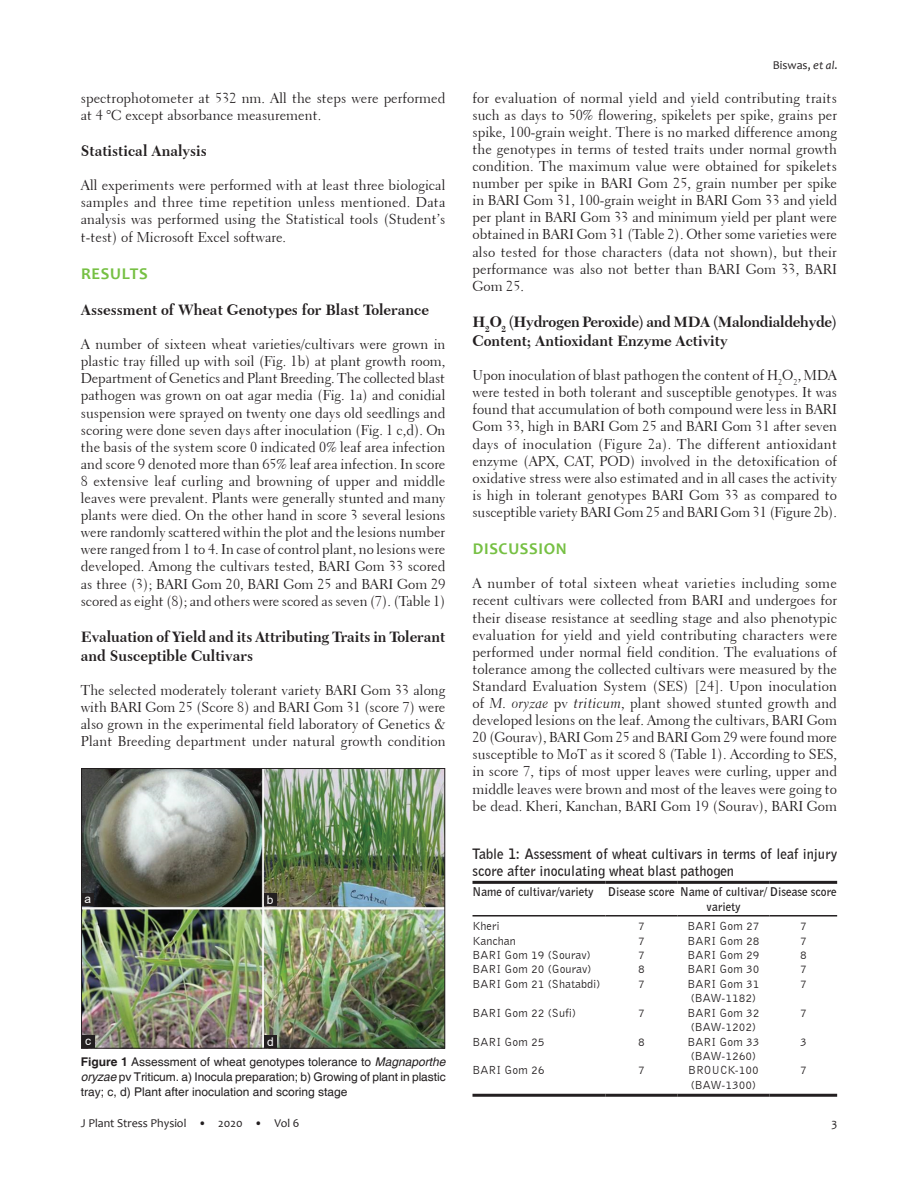
<style>
.page{position:relative;width:918px;height:1188px;background:#fff}
.page>*{position:absolute;margin:0;border:0;box-sizing:border-box;transform-origin:0 0}
.t1{font:700 16.5px "Candara";letter-spacing:.04em;color:#76c043}
.t2{font:700 15.75px/18.9px "Transitional 511 BT";color:#231f20}
.TX{font:14.25px/17.1px "Transitional 521 BT Roman A";color:#231f20;text-align:justify}
.TT{font:700 14.25px/17.1px "Bell Gothic BT";color:#231f20}
.TB{font:12px/14.4px "Bell Gothic BT";color:#231f20}
.FGC{font:12px/15px "Helvetica";color:#231f20;text-align:justify}
.TCH{font:700 12px/14.4px "Bell Gothic BT";color:#231f20}
.RF{font:12px "Candara";color:#231f20}
.TBL{font:12px/14.4px "Bell Gothic BT";color:#231f20}
.LABEL{font:12px "Arial";color:#fff}
.s1{font-weight:700}
.s2{font-style:italic}
.s3{font-family:"Transitional 521 BT Cursive A"}
</style>
<div class="page">
<hr style="left:472px;top:1094px;width:133px;height:3px;background:#231f20">
<hr style="left:605px;top:1094px;width:72px;height:3px;background:#231f20">
<hr style="left:677px;top:1094px;width:93px;height:3px;background:#231f20">
<hr style="left:770px;top:1094px;width:67px;height:3px;background:#231f20">
<hr style="left:472px;top:915px;width:133px;height:2px;background:#231f20">
<hr style="left:605px;top:915px;width:72px;height:2px;background:#231f20">
<hr style="left:677px;top:915px;width:93px;height:2px;background:#231f20">
<hr style="left:770px;top:915px;width:67px;height:2px;background:#231f20">
<hr style="left:472px;top:881px;width:133px;height:3px;background:#231f20">
<hr style="left:605px;top:881px;width:72px;height:3px;background:#231f20">
<hr style="left:677px;top:881px;width:93px;height:3px;background:#231f20">
<hr style="left:770px;top:881px;width:67px;height:3px;background:#231f20">
<img style="left:83px;top:770px;width:360px;height:276px">
<div style="left:81px;top:768px;width:364px;height:280px;border:1px solid #231f20"></div>
<div style="left:264px;top:1035px;width:13px;height:13px;background:#231f20"></div>
<div style="left:82px;top:1035px;width:12px;height:13px;background:#231f20"></div>
<div style="left:264px;top:893px;width:13px;height:13px;background:#231f20"></div>
<div style="left:81px;top:893px;width:13px;height:13px;background:#231f20"></div>
<p class="TX" style="left:81px;top:89px;width:366px">spectrophotometer at 532 nm. All the steps were performed at 4 °C except absorbance measurement.</p>
<h2 class="t2" style="left:81px;top:141px;width:127px">Statistical Analysis</h2>
<p class="TX" style="left:81px;top:177px;width:366px">All experiments were performed with at least three biological samples and three time repetition unless mentioned. Data analysis was performed using the Statistical tools (Student’s t-test) of Microsoft Excel software.</p>
<h1 class="t1" style="left:81px;top:263px;width:68px">RESULTS</h1>
<h2 class="t2" style="left:81px;top:300px;width:350px">Assessment of Wheat Genotypes for Blast Tolerance</h2>
<p class="TX" style="left:81px;top:336px;width:366px">A number of sixteen wheat varieties/cultivars were grown in plastic tray filled up with soil (Fig. 1b) at plant growth room, Department of Genetics and Plant Breeding. The collected blast pathogen was grown on oat agar media (Fig. 1a) and conidial suspension were sprayed on twenty one days old seedlings and scoring were done seven days after inoculation (Fig. 1 c,d). On the basis of the system score 0 indicated 0% leaf area infection and score 9 denoted more than 65% leaf area infection. In score 8 extensive leaf curling and browning of upper and middle leaves were prevalent. Plants were generally stunted and many plants were died. On the other hand in score 3 several lesions were randomly scattered within the plot and the lesions number were ranged from 1 to 4. In case of control plant, no lesions were developed. Among the cultivars tested, BARI Gom 33 scored as three (3); BARI Gom 20, BARI Gom 25 and BARI Gom 29 scored as eight (8); and others were scored as seven (7). (Table 1)</p>
<h2 class="t2" style="left:81px;top:627px;width:366px">Evaluation of Yield and its Attributing Traits in Tolerant and Susceptible Cultivars</h2>
<p class="TX" style="left:81px;top:682px;width:366px">The selected moderately tolerant variety BARI Gom 33 along with BARI Gom 25 (Score 8) and BARI Gom 31 (score 7) were also grown in the experimental field laboratory of Genetics &amp; Plant Breeding department under natural growth condition</p>
<p class="LABEL" style="left:84px;top:890px;width:8px">a</p>
<p class="LABEL" style="left:267px;top:891px;width:8px">b</p>
<p class="LABEL" style="left:85px;top:1032px;width:7px">c</p>
<p class="LABEL" style="left:267px;top:1033px;width:8px">d</p>
<p class="FGC" style="left:81px;top:1055px;width:366px"><span class="s1">Figure 1</span> Assessment of wheat genotypes tolerance to <span class="s2">Magnaporthe oryzae</span> pv Triticum. a) Inocula preparation; b) Growing of plant in plastic tray; c, d) Plant after inoculation and scoring stage</p>
<p class="RF" style="left:773px;top:58px;width:66px">Biswas, <span class="s2">et al</span>.</p>
<p class="TX" style="left:472px;top:89px;width:366px">for evaluation of normal yield and yield contributing traits such as days to 50% flowering, spikelets per spike, grains per spike, 100-grain weight. There is no marked difference among the genotypes in terms of tested traits under normal growth condition. The maximum value were obtained for spikelets number per spike in BARI Gom 25, grain number per spike in BARI Gom 31, 100-grain weight in BARI Gom 33 and yield per plant in BARI Gom 33 and minimum yield per plant were obtained in BARI Gom 31 (Table 2). Other some varieties were also tested for those characters (data not shown), but their performance was also not better than BARI Gom 33, BARI Gom 25.</p>
<h2 class="t2" style="left:472px;top:312px;width:366px">H<sub>2</sub>O<sub>2</sub> (Hydrogen Peroxide) and MDA (Malondialdehyde)<br>Content; Antioxidant Enzyme Activity</h2>
<p class="TX" style="left:472px;top:367px;width:366px">Upon inoculation of blast pathogen the content of H<sub>2</sub>O<sub>2</sub>, MDA were tested in both tolerant and susceptible genotypes. It was found that accumulation of both compound were less in BARI Gom 33, high in BARI Gom 25 and BARI Gom 31 after seven days of inoculation (Figure 2a). The different antioxidant enzyme (APX, CAT, POD) involved in the detoxification of oxidative stress were also estimated and in all cases the activity is high in tolerant genotypes BARI Gom 33 as compared to susceptible variety BARI Gom 25 and BARI Gom 31 (Figure 2b).</p>
<h1 class="t1" style="left:473px;top:538px;width:95px">DISCUSSION</h1>
<p class="TX" style="left:472px;top:575px;width:366px">A number of total sixteen wheat varieties including some recent cultivars were collected from BARI and undergoes for their disease resistance at seedling stage and also phenotypic evaluation for yield and yield contributing characters were performed under normal field condition. The evaluations of tolerance among the collected cultivars were measured by the Standard Evaluation System (SES) [24]. Upon inoculation of <span class="s3">M. oryzae</span> pv <span class="s3">triticum</span>, plant showed stunted growth and developed lesions on the leaf. Among the cultivars, BARI Gom 20 (Gourav), BARI Gom 25 and BARI Gom 29 were found more susceptible to MoT as it scored 8 (Table 1). According to SES, in score 7, tips of most upper leaves were curling, upper and middle leaves were brown and most of the leaves were going to be dead. Kheri, Kanchan, BARI Gom 19 (Sourav), BARI Gom</p>
<p class="TT" style="left:472px;top:845px;width:366px">Table 1: Assessment of wheat cultivars in terms of leaf injury score after inoculating wheat blast pathogen</p>
<p class="TCH" style="left:472px;top:884px;width:122px">Name of cultivar/variety</p>
<p class="TCH" style="left:608px;top:884px;width:68px">Disease score</p>
<p class="TCH" style="left:707px;top:884px;width:131px;text-indent:-26px">Name of cultivar/ Disease score variety</p>
<p class="TB" style="left:472px;top:919px;width:29px">Kheri</p>
<p class="TB" style="left:638px;top:919px;width:8px">7</p>
<p class="TB" style="left:688px;top:919px;width:73px">BARI Gom 27</p>
<p class="TB" style="left:800px;top:919px;width:8px">7</p>
<p class="TB" style="left:472px;top:933px;width:45px">Kanchan</p>
<p class="TB" style="left:638px;top:933px;width:8px">7</p>
<p class="TB" style="left:688px;top:933px;width:73px">BARI Gom 28</p>
<p class="TB" style="left:800px;top:933px;width:8px">7</p>
<p class="TB" style="left:472px;top:947px;width:120px">BARI Gom 19 (Sourav)</p>
<p class="TB" style="left:638px;top:947px;width:8px">7</p>
<p class="TB" style="left:688px;top:947px;width:73px">BARI Gom 29</p>
<p class="TB" style="left:800px;top:947px;width:8px">8</p>
<p class="TB" style="left:472px;top:962px;width:121px">BARI Gom 20 (Gourav)</p>
<p class="TB" style="left:638px;top:962px;width:8px">8</p>
<p class="TB" style="left:688px;top:962px;width:73px">BARI Gom 30</p>
<p class="TB" style="left:800px;top:962px;width:8px">7</p>
<p class="TB" style="left:472px;top:976px;width:129px">BARI Gom 21 (Shatabdi)</p>
<p class="TB" style="left:638px;top:976px;width:8px">7</p>
<p class="TB" style="left:688px;top:976px;width:73px">BARI Gom 31 (BAW-1182)</p>
<p class="TB" style="left:800px;top:976px;width:8px">7</p>
<p class="TB" style="left:472px;top:1005px;width:105px">BARI Gom 22 (Sufi)</p>
<p class="TB" style="left:638px;top:1005px;width:8px">7</p>
<p class="TB" style="left:688px;top:1005px;width:73px">BARI Gom 32 (BAW-1202)</p>
<p class="TB" style="left:800px;top:1005px;width:8px">7</p>
<p class="TB" style="left:472px;top:1034px;width:73px">BARI Gom 25</p>
<p class="TB" style="left:638px;top:1034px;width:8px">8</p>
<p class="TB" style="left:688px;top:1034px;width:73px">BARI Gom 33 (BAW-1260)</p>
<p class="TB" style="left:800px;top:1034px;width:8px">3</p>
<p class="TBL" style="left:472px;top:1063px;width:73px">BARI Gom 26</p>
<p class="TBL" style="left:638px;top:1063px;width:8px">7</p>
<p class="TBL" style="left:688px;top:1063px;width:72px">BROUCK-100 (BAW-1300)</p>
<p class="TBL" style="left:800px;top:1063px;width:8px">7</p>
<p class="RF" style="left:81px;top:1115px;width:220px">J Plant Stress Physiol • 2020 • Vol 6</p>
<p class="RF" style="left:831px;top:1115px;width:7px">3</p>
</div>
